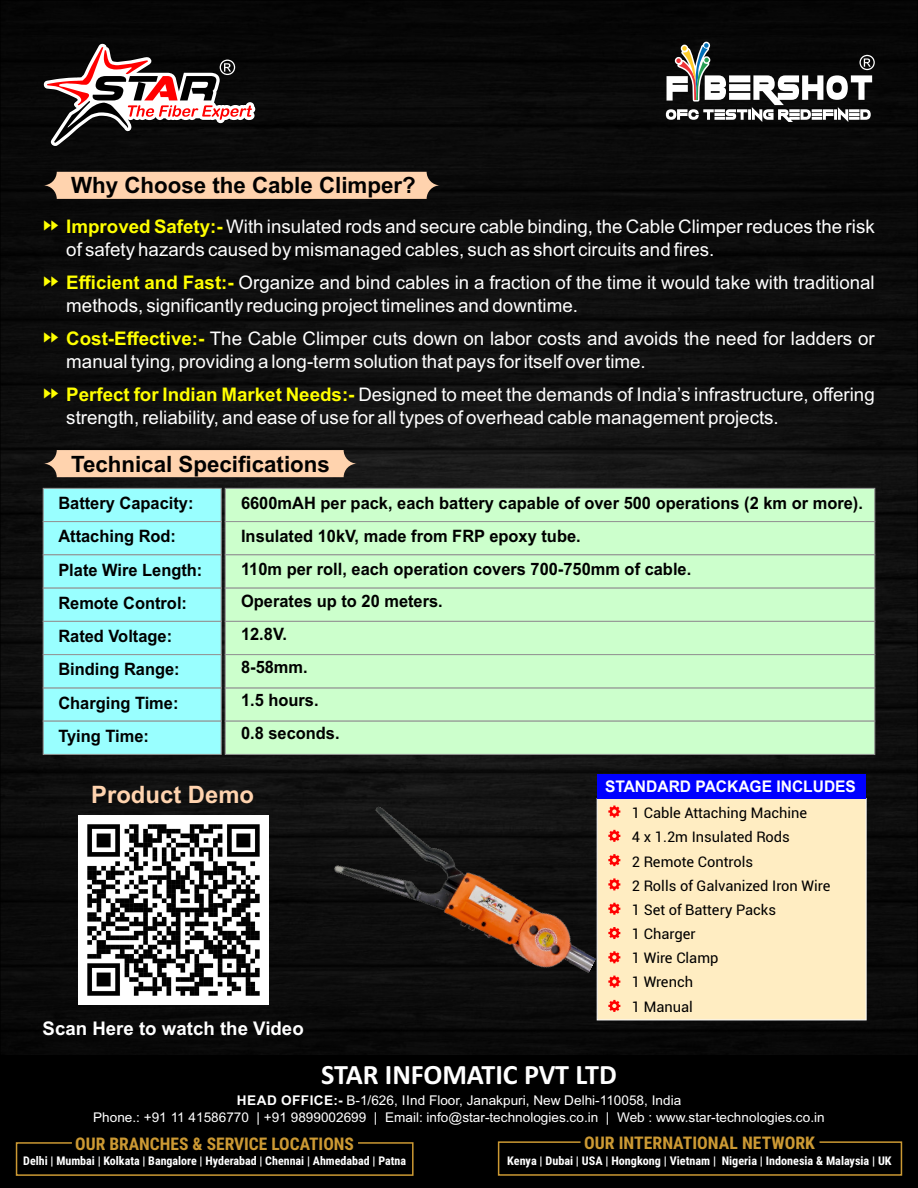
<style>
.page{position:relative;width:918px;height:1188px;background:#fff}
.page>*{position:absolute;margin:0;border:0;box-sizing:border-box;transform-origin:0 0}
.t1{font:700 28.2px "Calibri";letter-spacing:-.005em;color:#fff}
.t2{font:700 24px "Arial";color:#ffd3ae}
.t3{font:700 22.5px "Arial";color:#000}
.t4{font:700 18.9px "Arial";color:#fff}
.t5{font:18.75px/23.1px "Arial";color:#fff}
.t6{font:700 17.4px "Roboto Condensed";color:#c93}
.t7{font:700 17.1px/33.3px "Arial";color:#000;scale:.96 1}
.t8{font:700 16.05px "Arial";color:#fff}
.t9{font:14.7px/24.2px "Roboto";color:#000}
.t10{font:13.35px/17.1px "Arial";color:#fff;text-align:center}
.t11{font:700 12px "Roboto Condensed";color:#fff}
.s1{font-weight:700;color:#ff0}
.s2{font-weight:700}
</style>
<div class="page">
<img style="left:2px;top:2px;width:914px;height:1053px">
<svg style="left:666px;top:40px;width:209px;height:82px"></svg>
<svg style="left:43px;top:43px;width:213px;height:105px"></svg>
<div style="left:0;top:1055px;width:918px;height:133px;background:#000"></div>
<svg style="left:497px;top:1141px;width:406px;height:35px"></svg>
<svg style="left:15px;top:1142px;width:399px;height:34px"></svg>
<div style="left:43px;top:172px;width:397px;height:27px;background:#ffd3ae;border-radius:14px"></div>
<div style="left:43px;top:450px;width:314px;height:27px;background:#ffd3ae;border-radius:14px"></div>
<svg style="left:42px;top:488px;width:834px;height:267px;background:#bef9d2"></svg>
<div style="left:596px;top:798px;width:271px;height:223px;background:#ffedc2"></div>
<svg style="left:608px;top:806px;width:12px;height:12px"></svg>
<div style="left:597px;top:774px;width:269px;height:24px;background:#00f"></div>
<svg style="left:608px;top:830px;width:12px;height:12px"></svg>
<svg style="left:608px;top:854px;width:12px;height:12px"></svg>
<svg style="left:608px;top:878px;width:12px;height:12px"></svg>
<svg style="left:608px;top:903px;width:12px;height:12px"></svg>
<svg style="left:608px;top:927px;width:12px;height:12px"></svg>
<svg style="left:608px;top:951px;width:12px;height:12px"></svg>
<svg style="left:608px;top:976px;width:12px;height:12px"></svg>
<svg style="left:608px;top:1000px;width:12px;height:12px"></svg>
<img style="left:78px;top:815px;width:190px;height:190px">
<img style="left:331px;top:803px;width:265px;height:186px">
<svg style="left:44px;top:220px;width:14px;height:11px"></svg>
<svg style="left:44px;top:276px;width:14px;height:11px"></svg>
<svg style="left:44px;top:332px;width:14px;height:11px"></svg>
<svg style="left:44px;top:388px;width:14px;height:11px"></svg>
<p class="t3" style="left:71px;top:177px;width:346px">Why Choose the Cable Climper?</p>
<p class="t5" style="left:66px;top:217px;width:810px"><span class="s1">Improved Safety:-</span> With insulated rods and secure cable binding, the Cable Climper reduces the risk of safety hazards caused by mismanaged cables, such as short circuits and fires.</p>
<p class="t5" style="left:66px;top:273px;width:810px"><span class="s1">Efficient and Fast:-</span> Organize and bind cables in a fraction of the time it would take with traditional methods, significantly reducing project timelines and downtime.</p>
<p class="t5" style="left:66px;top:329px;width:810px"><span class="s1">Cost-Effective:-</span> The Cable Climper cuts down on labor costs and avoids the need for ladders or manual tying, providing a long-term solution that pays for itself over time.</p>
<p class="t5" style="left:66px;top:385px;width:810px"><span class="s1">Perfect for Indian Market Needs:-</span> Designed to meet the demands of India’s infrastructure, offering strength, reliability, and ease of use for all types of overhead cable management projects.</p>
<p class="t3" style="left:71px;top:455px;width:260px">Technical Specifications</p>
<p class="t7" style="left:58px;top:488px;width:152px">Battery Capacity:<br>Attaching Rod:<br>Plate Wire Length:<br>Remote Control:<br>Rated Voltage:<br>Binding Range:<br>Charging Time:<br>Tying Time:</p>
<p class="t7" style="left:241px;top:488px;width:649px;line-height:32.7px">6600mAH per pack, each battery capable of over 500 operations (2 km or more).<br>Insulated 10kV, made from FRP epoxy tube.<br>110m per roll, each operation covers 700-750mm of cable.<br>Operates up to 20 meters.<br>12.8V.<br>8-58mm.<br>1.5 hours.<br>0.8 seconds.</p>
<p class="t2" style="left:91px;top:785px;width:164px">Product Demo</p>
<p class="t4" style="left:43px;top:1022px;width:263px">Scan Here to watch the Video</p>
<p class="t8" style="left:605px;top:780px;width:253px">STANDARD PACKAGE INCLUDES</p>
<p class="t9" style="left:632px;top:802px;width:200px">1 Cable Attaching Machine<br>4 x 1.2m Insulated Rods<br>2 Remote Controls<br>2 Rolls of Galvanized Iron Wire<br>1 Set of Battery Packs<br>1 Charger<br>1 Wire Clamp<br>1 Wrench<br>1 Manual</p>
<h1 class="t1" style="left:321px;top:1062px;width:297px">STAR INFOMATIC PVT LTD</h1>
<p class="t10" style="left:93px;top:1093px;width:733px"><span class="s2">HEAD OFFICE:-</span> B-1/626, IInd Floor, Janakpuri, New Delhi-110058, India<br>Phone.: +91 11 41586770 | +91 9899002699 | Email: info@star-technologies.co.in | Web : www.star-technologies.co.in</p>
<p class="t6" style="left:584px;top:1136px;width:232px">OUR INTERNATIONAL NETWORK</p>
<p class="t11" style="left:23px;top:1156px;width:384px">Delhi | Mumbai | Kolkata | Bangalore | Hyderabad | Chennai | Ahmedabad | Patna</p>
<p class="t11" style="left:507px;top:1156px;width:386px">Kenya | Dubai | USA | Hongkong | Vietnam | Nigeria | Indonesia &amp; Malaysia | UK</p>
<p class="t6" style="left:75px;top:1137px;width:280px">OUR BRANCHES &amp; SERVICE LOCATIONS</p>
</div>
